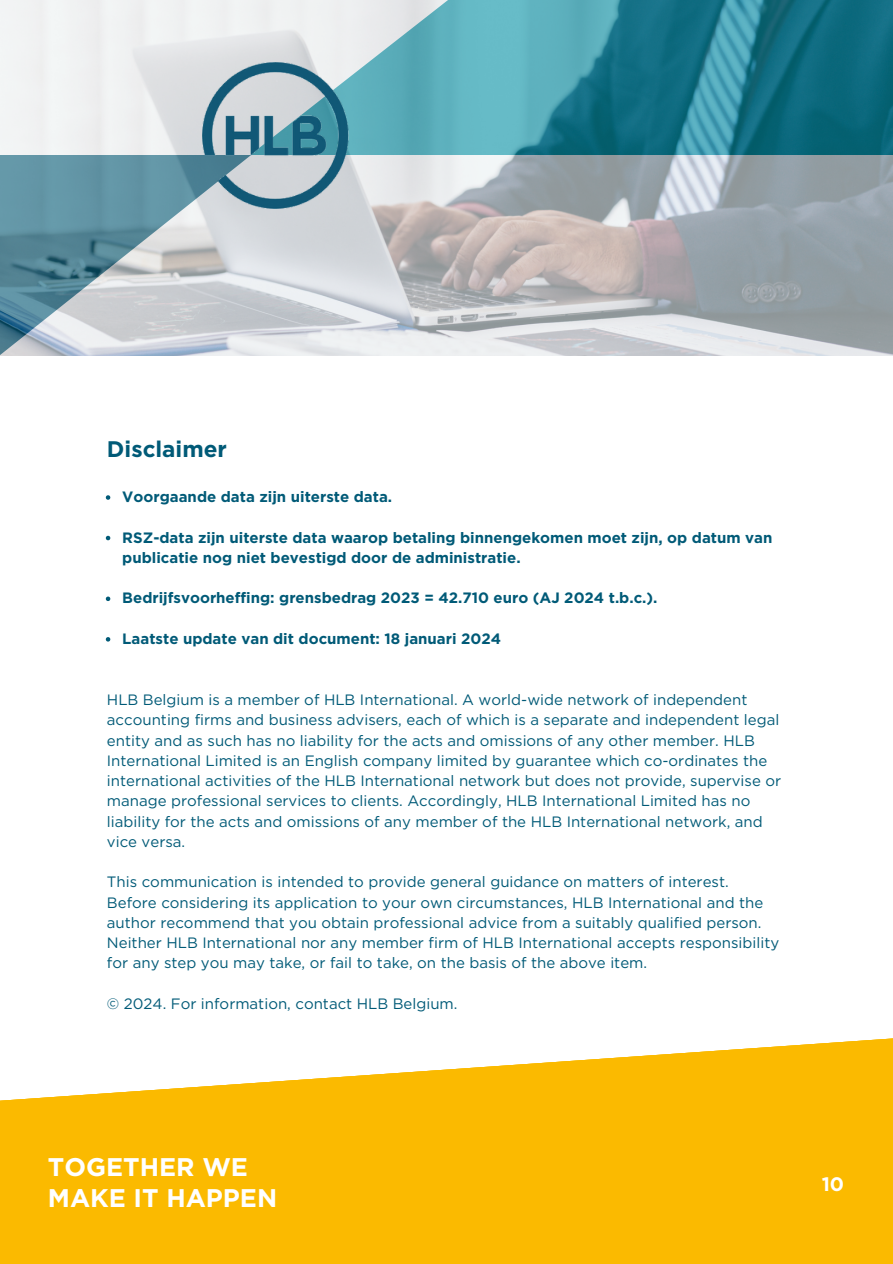
<style>
.page{position:relative;width:893px;height:1264px;background:#fff}
.page>*{position:absolute;margin:0;border:0;box-sizing:border-box;transform-origin:0 0}
.t1{font:700 25.5px "Gotham";color:#fff}
.t2{font:700 22.5px "Gotham";color:#005a77}
.t3{font:700 19.5px "Gotham";color:#fff}
.t4{font:15px/20.2px "Gotham";color:#005a77}
.t5{font:700 15px/20.2px "Gotham";color:#005a77}
</style>
<div class="page">
<svg style="left:106px;top:637px;width:4px;height:4px"></svg>
<svg style="left:527px;top:1038px;width:365px;height:26px"></svg>
<div style="left:0;top:1064px;width:892px;height:199px;background:#fbba00"></div>
<img style="left:0;top:0;width:892px;height:355px">
<img style="left:203px;top:62px;width:148px;height:146px">
<p class="t2" style="left:107px;top:435px;width:122px">Disclaimer</p>
<p class="t5" style="left:122px;top:486px;width:271px">Voorgaande data zijn uiterste data.</p>
<p class="t5" style="left:122px;top:527px;width:651px">RSZ-data zijn uiterste data waarop betaling binnengekomen moet zijn, op datum van publicatie nog niet bevestigd door de administratie.</p>
<p class="t5" style="left:122px;top:588px;width:536px">Bedrijfsvoorheffing: grensbedrag 2023 = 42.710 euro (AJ 2024 t.b.c.).</p>
<p class="t5" style="left:122px;top:628px;width:380px">Laatste update van dit document: 18 januari 2024</p>
<p class="t4" style="left:107px;top:689px;width:675px">HLB Belgium is a member of HLB International. A world-wide network of independent accounting firms and business advisers, each of which is a separate and independent legal entity and as such has no liability for the acts and omissions of any other member. HLB International Limited is an English company limited by guarantee which co-ordinates the international activities of the HLB International network but does not provide, supervise or manage professional services to clients. Accordingly, HLB International Limited has no liability for the acts and omissions of any member of the HLB International network, and vice versa.</p>
<p class="t4" style="left:107px;top:871px;width:673px">This communication is intended to provide general guidance on matters of interest.<br>Before considering its application to your own circumstances, HLB International and the author recommend that you obtain professional advice from a suitably qualified person.<br>Neither HLB International nor any member firm of HLB International accepts responsibility for any step you may take, or fail to take, on the basis of the above item.</p>
<p class="t4" style="left:107px;top:993px;width:352px">© 2024. For information, contact HLB Belgium.</p>
<p class="t1" style="left:48px;top:1151px;width:201px">TOGETHER WE</p>
<p class="t1" style="left:48px;top:1181px;width:231px">MAKE IT HAPPEN</p>
<p class="t3" style="left:821px;top:1172px;width:24px">10</p>
</div>
